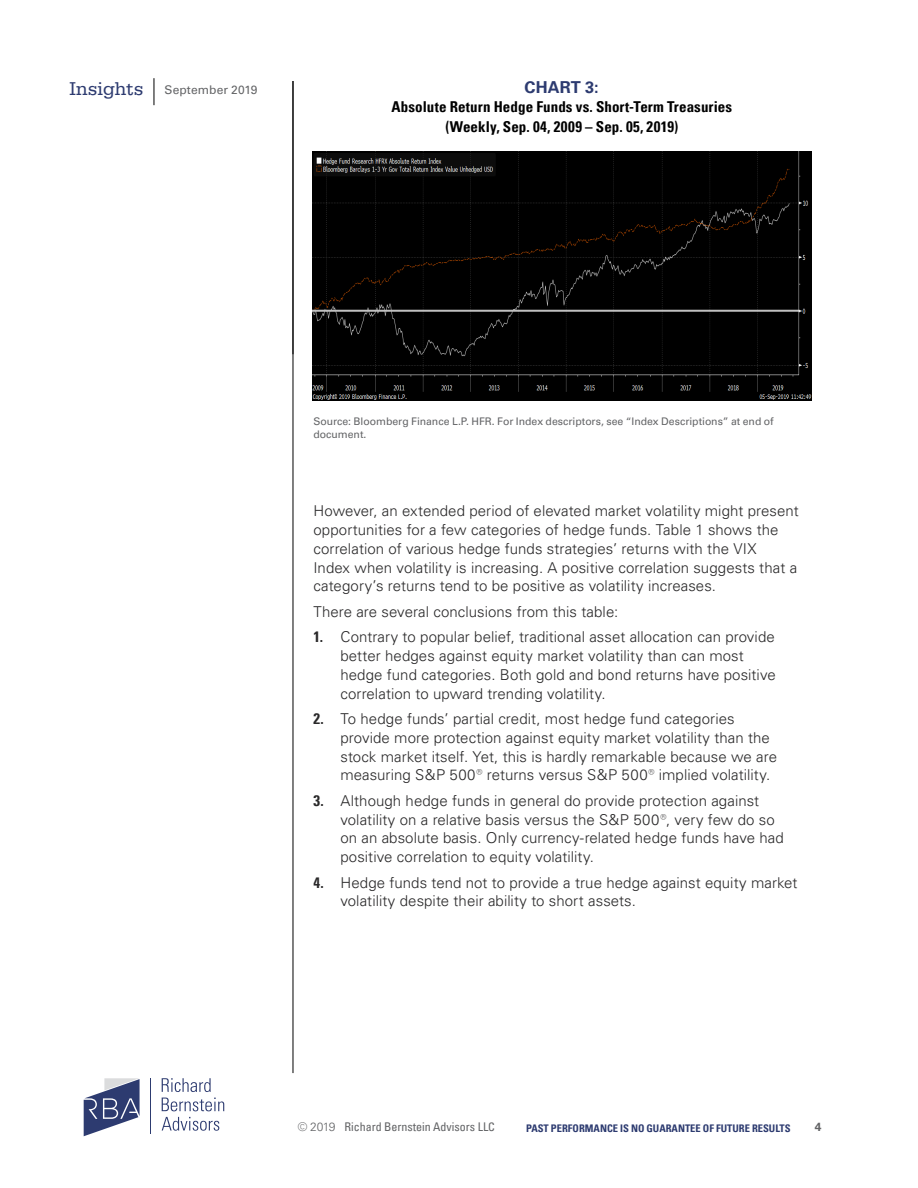
<style>
.page{position:relative;width:918px;height:1188px;background:#fff}
.page>*{position:absolute;margin:0;border:0;box-sizing:border-box;transform-origin:0 0}
.t1{font:19.5px "Serifa Std";color:#2d3b70}
.t2{font:700 16.5px "Univers LT Pro 65";letter-spacing:.005em;color:#2d3b70}
.t3{font:300 15px/18.8px "Univers LT Pro 45";letter-spacing:.005em;color:#292829}
.t4{font:700 condensed 15px/19.5px "Univers LT Pro";letter-spacing:.005em;color:#000;text-align:center}
.t5{font:condensed 12px "Univers LT Pro";color:#636466}
.t6{font:12px "Univers LT Pro 55 Roman";letter-spacing:.01em;color:#636466}
.t7{font:700 12px "Univers LT Pro 65";color:#636466}
.t8{font:10.5px/13.5px "Univers LT Pro 55 Roman";color:#636466}
.t9{font:700 condensed 10.5px "Univers LT Pro";color:#2d3b70}
.s1{font-family:"Univers LT Pro";font-weight:700;font-stretch:condensed}
.s2{font-family:"Univers LT Pro 45";font-weight:300;font-stretch:normal}
</style>
<div class="page">
<svg style="left:154px;top:78px;width:1px;height:27px"></svg>
<svg style="left:84px;top:1078px;width:56px;height:58px"></svg>
<hr style="left:151px;top:1078px;width:1px;height:55px;background:#2d3b70">
<svg style="left:162px;top:1117px;width:57px;height:14px"></svg>
<svg style="left:162px;top:1078px;width:49px;height:14px"></svg>
<svg style="left:162px;top:1098px;width:62px;height:13px"></svg>
<hr style="left:293px;top:81px;width:1px;height:992px;background:#000">
<img style="left:313px;top:151px;width:499px;height:250px">
<h1 class="t1" style="left:70px;top:78px;width:76px">Insights</h1>
<p class="t6" style="left:165px;top:82px;width:94px">September 2019</p>
<p class="t2" style="left:525px;top:76px;width:76px">CHART 3:</p>
<p class="t4" style="left:391px;top:97px;width:342px">Absolute Return Hedge Funds vs. Short-Term Treasuries (Weekly, Sep. 04, 2009 – Sep. 05, 2019)</p>
<p class="t8" style="left:313px;top:414px;width:462px">Source: Bloomberg Finance L.P. HFR. For Index descriptors, see “Index Descriptions” at end of document.</p>
<p class="t3" style="left:313px;top:501px;width:487px">However, an extended period of elevated market volatility might present opportunities for a few categories of hedge funds. Table 1 shows the correlation of various hedge funds strategies’ returns with the VIX<br>Index when volatility is increasing. A positive correlation suggests that a category’s returns tend to be positive as volatility increases.</p>
<p class="t3" style="left:313px;top:602px;width:306px">There are several conclusions from this table:</p>
<p class="t3" style="left:340px;top:627px;width:437px;text-indent:-27px"><span class="s1">1.</span> Contrary to popular belief, traditional asset allocation can provide better hedges against equity market volatility than can most hedge fund categories. Both gold and bond returns have positive correlation to upward trending volatility.</p>
<p class="t3" style="left:340px;top:709px;width:438px;text-indent:-27px"><span class="s1">2.</span> To hedge funds’ partial credit, most hedge fund categories provide more protection against equity market volatility than the stock market itself. Yet, this is hardly remarkable because we are measuring S&amp;P 500® returns versus S&amp;P 500® implied volatility.</p>
<p class="t3" style="left:340px;top:791px;width:445px;text-indent:-27px"><span class="s1">3.</span> Although hedge funds in general do provide protection against volatility on a relative basis versus the S&amp;P 500®, very few do so on an absolute basis. Only currency-related hedge funds have had positive correlation to equity volatility.</p>
<p class="t3" style="left:340px;top:872px;width:459px;text-indent:-27px"><span class="s1">4.</span> Hedge funds tend not to provide a true hedge against equity market volatility despite their ability to short assets.</p>
<p class="t5" style="left:298px;top:1119px;width:199px"><span class="s2">© 2019</span> Richard Bernstein Advisors LLC</p>
<p class="t9" style="left:526px;top:1122px;width:266px">PAST PERFORMANCE IS NO GUARANTEE OF FUTURE RESULTS</p>
<p class="t7" style="left:815px;top:1118px;width:8px">4</p>
</div>
